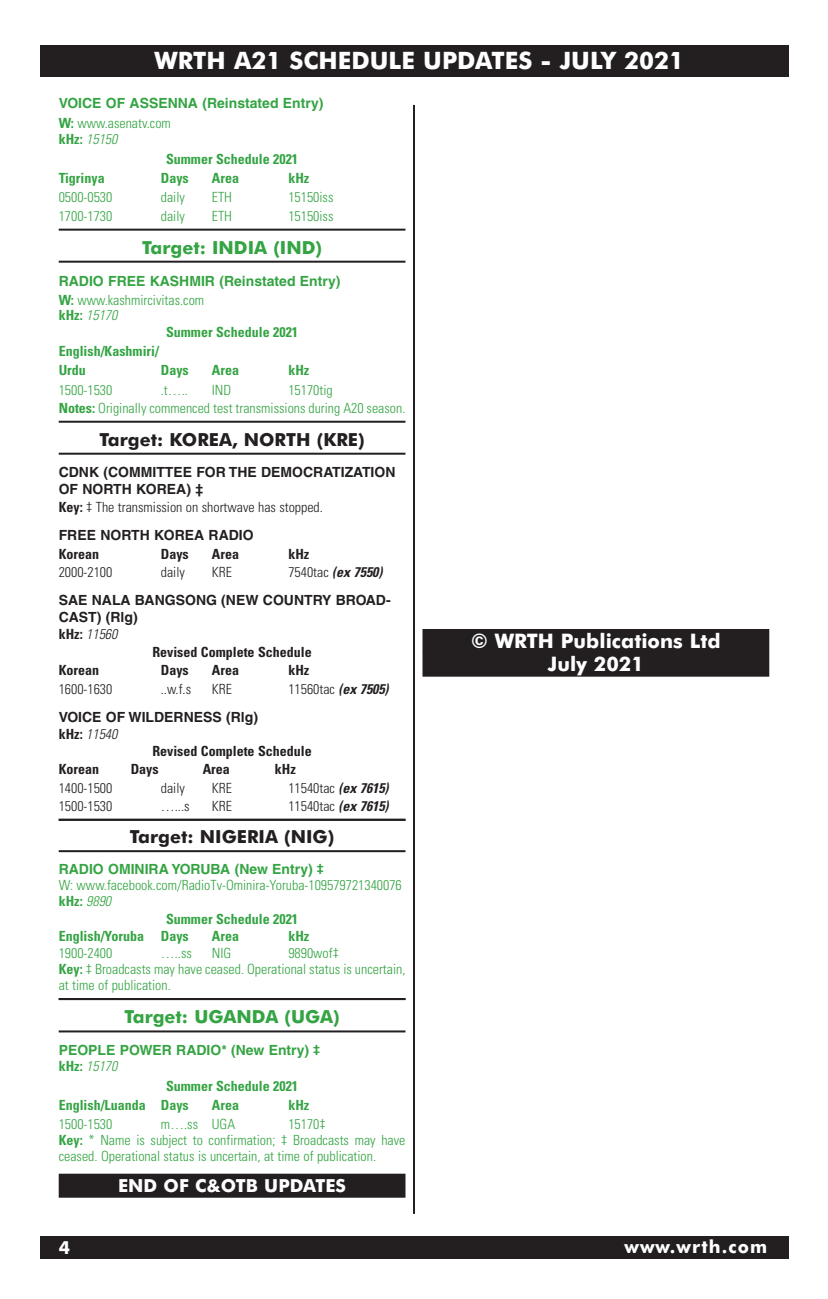
<style>
.page{position:relative;width:828px;height:1299px;background:#fff}
.page>*{position:absolute;margin:0;border:0;box-sizing:border-box;transform-origin:0 0}
.t1{font:700 24px "Futura BT";color:#fff}
.t2{font:700 20px/23.6px "Futura BT";color:#fff;text-align:center}
.t3{font:700 18px "Futura BT";color:#231f20}
.t4{font:700 18px "Futura BT";color:#34a443}
.t5{font:700 18px "Futura BT";color:#fff}
.t6{font:700 18px "Futura BT";letter-spacing:.06em;color:#fff}
.t7{font:300 condensed 14px/16px "Univers";color:#34a443}
.t8{font:700 condensed 14px/19.2px "Univers";color:#34a443}
.t9{font:300 condensed 14px "Univers";color:#231f20}
.t10{font:700 14px/17px "Helvetica";color:#231f20}
.t11{font:700 14px "Helvetica";color:#34a443}
.t12{font:700 condensed 14px "Univers";color:#231f20}
.t13{font:italic 300 condensed 14px "Univers";color:#34a443}
.t14{font:italic 300 condensed 14px "Univers";color:#231f20}
.t15{font:italic 700 condensed 14px "Univers";color:#231f20}
.s1{font-weight:700}
.s2{font-style:italic}
.s3{font-weight:700;font-style:normal}
.s4{font-weight:300;font-style:normal}
.s5{font-weight:700;font-style:italic}
.s6{font-family:"Univers";font-stretch:condensed}
.s7{font-weight:300;font-style:italic}
</style>
<div class="page">
<div style="left:40px;top:1236px;width:748px;height:23px;background:#231f20"></div>
<div style="left:40px;top:45px;width:748px;height:32px;background:#231f20"></div>
<hr style="left:59px;top:229px;width:346px;height:2px;background:#231f20">
<hr style="left:59px;top:261px;width:346px;height:2px;background:#231f20">
<hr style="left:59px;top:420px;width:346px;height:2px;background:#231f20">
<hr style="left:59px;top:452px;width:346px;height:2px;background:#231f20">
<hr style="left:59px;top:818px;width:346px;height:2px;background:#231f20">
<hr style="left:59px;top:850px;width:346px;height:2px;background:#231f20">
<hr style="left:59px;top:997px;width:346px;height:2px;background:#231f20">
<hr style="left:59px;top:1030px;width:346px;height:2px;background:#231f20">
<div style="left:59px;top:1173px;width:346px;height:24px;background:#231f20"></div>
<div style="left:422px;top:629px;width:347px;height:24px;background:#231f20"></div>
<div style="left:422px;top:652px;width:347px;height:24px;background:#231f20"></div>
<hr style="left:413px;top:105px;width:2px;height:1108px;background:#231f20">
<h1 class="t1" style="left:154px;top:51px;width:531px">WRTH A21 SCHEDULE UPDATES - JULY 2021</h1>
<p class="t11" style="left:59px;top:98px;width:266px">VOICE OF ASSENNA (Reinstated Entry)</p>
<p class="t7" style="left:59px;top:116px;width:114px"><span class="s1">W:</span> www.asenatv.com <span class="s1">kHz:</span> <span class="s2">15150</span></p>
<p class="t8" style="left:166px;top:150px;width:134px">Summer Schedule 2021</p>
<p class="t8" style="left:59px;top:169px;width:47px">Tigrinya</p>
<p class="t8" style="left:161px;top:169px;width:29px">Days</p>
<p class="t8" style="left:212px;top:169px;width:29px">Area</p>
<p class="t8" style="left:288px;top:169px;width:23px">kHz</p>
<p class="t7" style="left:59px;top:190px;width:55px">0500-0530</p>
<p class="t7" style="left:161px;top:190px;width:26px">daily</p>
<p class="t7" style="left:212px;top:190px;width:22px">ETH</p>
<p class="t7" style="left:288px;top:190px;width:47px">15150iss</p>
<p class="t7" style="left:59px;top:209px;width:55px">1700-1730</p>
<p class="t7" style="left:161px;top:209px;width:26px">daily</p>
<p class="t7" style="left:212px;top:209px;width:22px">ETH</p>
<p class="t7" style="left:288px;top:209px;width:47px">15150iss</p>
<p class="t4" style="left:142px;top:240px;width:181px">Target: INDIA (IND)</p>
<p class="t11" style="left:59px;top:275px;width:283px">RADIO FREE KASHMIR (Reinstated Entry)</p>
<p class="t7" style="left:59px;top:293px;width:147px"><span class="s1">W:</span> www.kashmircivitas.com</p>
<p class="t13" style="left:59px;top:310px;width:60px"><span class="s3">kHz:</span> 15170</p>
<p class="t8" style="left:166px;top:323px;width:134px">Summer Schedule 2021</p>
<p class="t8" style="left:59px;top:343px;width:102px">English/Kashmiri/<br>Urdu</p>
<p class="t8" style="left:161px;top:362px;width:29px">Days</p>
<p class="t8" style="left:212px;top:362px;width:29px">Area</p>
<p class="t8" style="left:288px;top:362px;width:23px">kHz</p>
<p class="t7" style="left:59px;top:382px;width:348px;line-height:18px;text-indent:230px">15170tig<br><span class="s1">Notes:</span> Originally commenced test transmissions during A20 season.</p>
<p class="t3" style="left:99px;top:432px;width:267px">Target: KOREA, NORTH (KRE)</p>
<p class="t10" style="left:59px;top:465px;width:338px">CDNK (COMMITTEE FOR THE DEMOCRATIZATION<br>OF NORTH KOREA) ‡</p>
<p class="t9" style="left:59px;top:502px;width:266px"><span class="s1">Key:</span> ‡ The transmission on shortwave has stopped.</p>
<p class="t10" style="left:59px;top:528px;width:196px">FREE NORTH KOREA RADIO</p>
<p class="t12" style="left:59px;top:548px;width:42px">Korean</p>
<p class="t12" style="left:161px;top:548px;width:29px">Days</p>
<p class="t12" style="left:212px;top:548px;width:29px">Area</p>
<p class="t12" style="left:288px;top:548px;width:22px">kHz</p>
<p class="t9" style="left:59px;top:566px;width:55px">2000-2100</p>
<p class="t9" style="left:161px;top:566px;width:26px">daily</p>
<p class="t9" style="left:212px;top:566px;width:22px">KRE</p>
<p class="t15" style="left:288px;top:566px;width:95px"><span class="s4">7540tac</span> (ex 7550)</p>
<p class="t10" style="left:59px;top:593px;width:333px">SAE NALA BANGSONG (NEW COUNTRY BROAD-<br>CAST) (Rlg)</p>
<p class="t14" style="left:59px;top:629px;width:60px"><span class="s3">kHz:</span> 11560</p>
<p class="t12" style="left:152px;top:646px;width:161px">Revised Complete Schedule</p>
<p class="t12" style="left:59px;top:665px;width:42px">Korean</p>
<p class="t12" style="left:161px;top:665px;width:29px">Days</p>
<p class="t12" style="left:212px;top:665px;width:29px">Area</p>
<p class="t12" style="left:288px;top:665px;width:22px">kHz</p>
<p class="t9" style="left:59px;top:683px;width:55px">1600-1630</p>
<p class="t9" style="left:161px;top:683px;width:32px">..w.f.s</p>
<p class="t9" style="left:212px;top:683px;width:22px">KRE</p>
<p class="t9" style="left:288px;top:683px;width:102px">11560tac <span class="s5">(ex 7505)</span></p>
<p class="t10" style="left:59px;top:709px;width:201px">VOICE OF WILDERNESS (Rlg)</p>
<p class="t14" style="left:59px;top:728px;width:60px"><span class="s3">kHz:</span> 11540</p>
<p class="t12" style="left:152px;top:746px;width:161px">Revised Complete Schedule</p>
<p class="t12" style="left:59px;top:764px;width:42px">Korean</p>
<p class="t12" style="left:131px;top:764px;width:29px">Days</p>
<p class="t12" style="left:203px;top:764px;width:29px">Area</p>
<p class="t12" style="left:275px;top:764px;width:22px">kHz</p>
<p class="t9" style="left:59px;top:782px;width:55px">1400-1500</p>
<p class="t9" style="left:161px;top:782px;width:26px">daily</p>
<p class="t9" style="left:212px;top:782px;width:22px">KRE</p>
<p class="t9" style="left:288px;top:782px;width:102px">11540tac <span class="s5">(ex 7615)</span></p>
<p class="t9" style="left:59px;top:800px;width:55px">1500-1530</p>
<p class="t9" style="left:161px;top:800px;width:30px">…...s</p>
<p class="t9" style="left:212px;top:800px;width:22px">KRE</p>
<p class="t9" style="left:288px;top:800px;width:102px">11540tac <span class="s5">(ex 7615)</span></p>
<p class="t3" style="left:130px;top:829px;width:206px">Target: NIGERIA (NIG)</p>
<p class="t11" style="left:59px;top:863px;width:266px">RADIO OMINIRA YORUBA (New Entry) <span class="s6">‡</span></p>
<p class="t7" style="left:59px;top:877px;width:344px">W: www.facebook.com/RadioTv-Ominira-Yoruba-109579721340076</p>
<p class="t8" style="left:59px;top:892px;width:54px">kHz: <span class="s7">9890</span></p>
<p class="t8" style="left:166px;top:910px;width:134px">Summer Schedule 2021</p>
<p class="t8" style="left:59px;top:927px;width:132px">English/Yoruba Days</p>
<p class="t8" style="left:212px;top:927px;width:29px">Area</p>
<p class="t8" style="left:288px;top:927px;width:22px">kHz</p>
<p class="t7" style="left:59px;top:946px;width:55px">1900-2400</p>
<p class="t7" style="left:161px;top:946px;width:33px">…..ss</p>
<p class="t7" style="left:212px;top:946px;width:21px">NIG</p>
<p class="t7" style="left:59px;top:383px;width:55px">1500-1530</p>
<p class="t7" style="left:161px;top:383px;width:29px">.t…..</p>
<p class="t7" style="left:212px;top:383px;width:21px">IND</p>
<p class="t7" style="left:59px;top:946px;width:348px;text-indent:230px">9890wof‡<br><span class="s1">Key:</span> ‡ Broadcasts may have ceased. Operational status is uncertain, at time of publication.</p>
<p class="t4" style="left:124px;top:1009px;width:217px">Target: UGANDA (UGA)</p>
<p class="t11" style="left:59px;top:1045px;width:262px">PEOPLE POWER RADIO* (New Entry) <span class="s6">‡</span></p>
<p class="t13" style="left:59px;top:1060px;width:60px"><span class="s3">kHz:</span> 15170</p>
<p class="t8" style="left:59px;top:1077px;width:241px;text-indent:107px">Summer Schedule 2021<br>English/Luanda Days</p>
<p class="t8" style="left:212px;top:1096px;width:29px">Area</p>
<p class="t8" style="left:288px;top:1096px;width:22px">kHz</p>
<p class="t7" style="left:59px;top:1117px;width:55px">1500-1530</p>
<p class="t7" style="left:161px;top:1117px;width:76px">m….ss UGA</p>
<p class="t7" style="left:59px;top:1117px;width:348px;text-indent:230px">15170‡<br><span class="s1">Key:</span> * Name is subject to confirmation; ‡ Broadcasts may have ceased. Operational status is uncertain, at time of publication.</p>
<p class="t5" style="left:118px;top:1177px;width:229px">END OF C&amp;OTB UPDATES</p>
<h2 class="t2" style="left:471px;top:630px;width:251px">© WRTH Publications Ltd<br>July 2021</h2>
<p class="t5" style="left:59px;top:1240px;width:13px">4</p>
<p class="t6" style="left:624px;top:1239px;width:144px">www.wrth.com</p>
</div>
